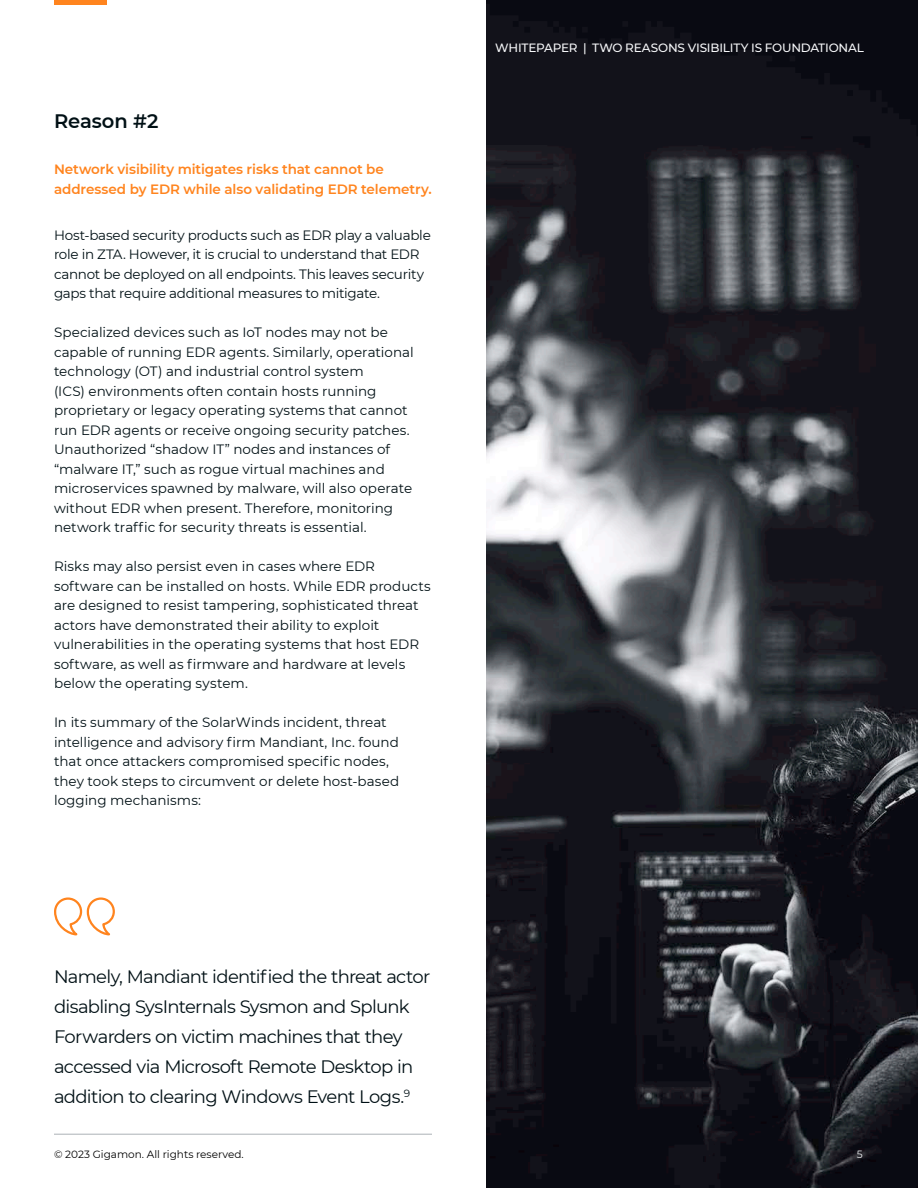
<style>
.page{position:relative;width:918px;height:1188px;background:#fff}
.page>*{position:absolute;margin:0;border:0;box-sizing:border-box;transform-origin:0 0}
.t1{font:600 19.5px "Montserrat";letter-spacing:-.005em;color:#001015}
.t2{font:18px/30px "Montserrat";letter-spacing:-.04em;color:#001015}
.t3{font:13.5px/19.5px "Montserrat";color:#001015}
.t4{font:13.5px/19.5px "Montserrat";letter-spacing:-.02em;color:#001015}
.t5{font:600 13.5px/19.5px "Montserrat";letter-spacing:-.005em;color:#ff841e}
.t6{font:500 12px "Montserrat";letter-spacing:-.015em;color:#f6f7f9}
.t7{font:10.5px "Montserrat";color:#000}
.t8{font:10.5px "Montserrat";color:#f6f7f9}
</style>
<div class="page">
<img style="left:486px;top:0;width:432px;height:1188px">
<hr style="left:54px;top:1134px;width:378px;height:1px;background:#acb1b6">
<hr style="left:54px;top:0;width:53px;height:4px;background:#ff841e">
<svg style="left:54px;top:897px;width:61px;height:39px"></svg>
<h1 class="t1" style="left:54px;top:107px;width:106px">Reason #2</h1>
<p class="t5" style="left:54px;top:159px;width:379px">Network visibility mitigates risks that cannot be addressed by EDR while also validating EDR telemetry.</p>
<p class="t4" style="left:54px;top:225px;width:378px">Host-based security products such as EDR play a valuable role in ZTA. However, it is crucial to understand that EDR cannot be deployed on all endpoints. This leaves security gaps that require additional measures to mitigate.</p>
<p class="t3" style="left:54px;top:322px;width:361px">Specialized devices such as IoT nodes may not be capable of running EDR agents. Similarly, operational technology (OT) and industrial control system<br>(ICS) environments often contain hosts running proprietary or legacy operating systems that cannot run EDR agents or receive ongoing security patches.<br>Unauthorized “shadow IT” nodes and instances of “malware IT,” such as rogue virtual machines and microservices spawned by malware, will also operate without EDR when present. Therefore, monitoring network traffic for security threats is essential.</p>
<p class="t3" style="left:54px;top:556px;width:378px">Risks may also persist even in cases where EDR software can be installed on hosts. While EDR products are designed to resist tampering, sophisticated threat actors have demonstrated their ability to exploit vulnerabilities in the operating systems that host EDR software, as well as firmware and hardware at levels below the operating system.</p>
<p class="t3" style="left:54px;top:712px;width:347px">In its summary of the SolarWinds incident, threat intelligence and advisory firm Mandiant, Inc. found that once attackers compromised specific nodes, they took steps to circumvent or delete host-based logging mechanisms:</p>
<p class="t6" style="left:495px;top:39px;width:370px">WHITEPAPER | TWO REASONS VISIBILITY IS FOUNDATIONAL</p>
<h2 class="t2" style="left:54px;top:961px;width:378px">Namely, Mandiant identified the threat actor disabling SysInternals Sysmon and Splunk Forwarders on victim machines that they accessed via Microsoft Remote Desktop in addition to clearing Windows Event Logs.<sup>9</sup></h2>
<p class="t7" style="left:54px;top:1147px;width:191px">© 2023 Gigamon. All rights reserved.</p>
<p class="t8" style="left:857px;top:1147px;width:7px">5</p>
</div>
